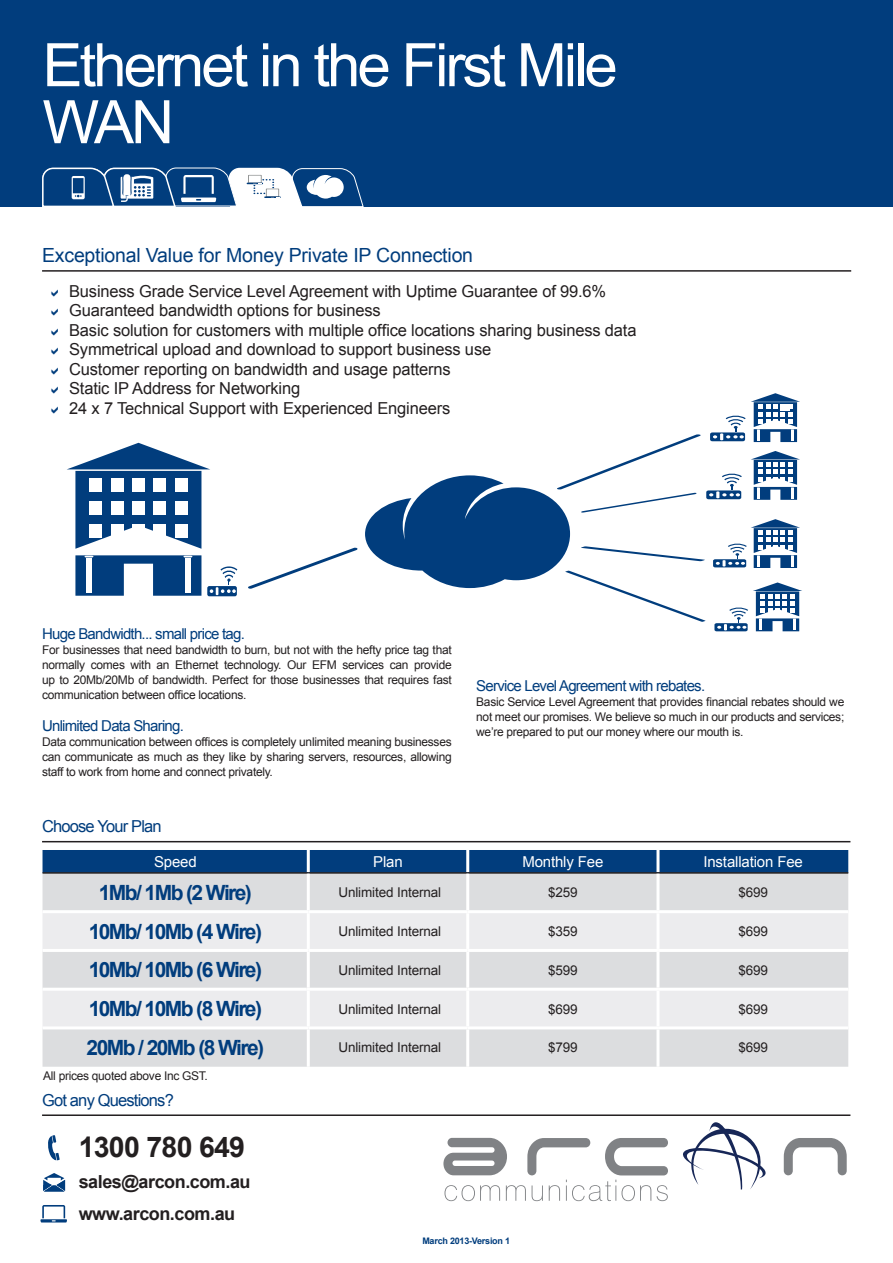
<style>
.page{position:relative;width:893px;height:1263px;background:#fff}
.page>*{position:absolute;margin:0;border:0;box-sizing:border-box;transform-origin:0 0}
.t1{font:60px/57px "Arial";letter-spacing:-.05em;color:#fff}
.t2{font:700 28.5px "Arial";letter-spacing:-.025em;color:#231f20}
.t3{font:700 21px "Arial";letter-spacing:-.075em;color:#013d7d}
.t4{font:19.5px "Arial";letter-spacing:-.01em;color:#013d7d}
.t5{font:700 18px/32.1px "Arial";letter-spacing:-.025em;color:#231f20}
.t6{font:16.5px/19.5px "Arial";letter-spacing:-.01em;color:#231f20}
.t7{font:16.5px "Arial";letter-spacing:-.05em;color:#013d7d}
.t8{font:15px "Arial";letter-spacing:-.05em;color:#013d7d}
.t9{font:15px "Arial";letter-spacing:-.01em;color:#fff}
.t10{font:13.5px "Arial";letter-spacing:-.01em;color:#231f20}
.t11{font:12px/15px "Arial";letter-spacing:-.025em;color:#231f20;text-align:justify}
.t12{font:700 9px "Arial";letter-spacing:-.025em;color:#013d7d}
</style>
<div class="page">
<div style="left:0;top:0;width:893px;height:207px;background:#013d7d"></div>
<hr style="left:42px;top:1114px;width:808px;height:2px;background:#231f20">
<svg style="left:48px;top:1135px;width:12px;height:25px"></svg>
<svg style="left:43px;top:1173px;width:22px;height:18px"></svg>
<hr style="left:40px;top:1219px;width:27px;height:3px;background:#013d7d">
<svg style="left:42px;top:1205px;width:23px;height:16px"></svg>
<svg style="left:784px;top:1138px;width:63px;height:37px"></svg>
<svg style="left:683px;top:1122px;width:83px;height:67px"></svg>
<svg style="left:443px;top:1138px;width:225px;height:63px"></svg>
<svg style="left:42px;top:167px;width:322px;height:40px"></svg>
<hr style="left:42px;top:270px;width:809px;height:2px;background:#231f20">
<hr style="left:42px;top:841px;width:808px;height:1px;background:#231f20">
<div style="left:43px;top:850px;width:805px;height:22px;background:#013d7d"></div>
<div style="left:43px;top:874px;width:805px;height:193px;background:#dcdddf"></div>
<svg style="left:43px;top:913px;width:805px;height:113px;background:#e6e7e9"></svg>
<hr style="left:307px;top:850px;width:3px;height:22px;background:#fff">
<hr style="left:466px;top:850px;width:3px;height:22px;background:#fff">
<hr style="left:656px;top:850px;width:3px;height:22px;background:#fff">
<hr style="left:43px;top:872px;width:265px;height:2px;background:#231f20">
<hr style="left:308px;top:872px;width:160px;height:2px;background:#231f20">
<hr style="left:468px;top:872px;width:190px;height:2px;background:#231f20">
<hr style="left:658px;top:872px;width:190px;height:2px;background:#231f20">
<hr style="left:43px;top:910px;width:265px;height:3px;background:#fff">
<hr style="left:43px;top:988px;width:264px;height:3px;background:#fff">
<hr style="left:43px;top:949px;width:265px;height:3px;background:#fff">
<hr style="left:43px;top:1026px;width:265px;height:3px;background:#fff">
<hr style="left:307px;top:874px;width:3px;height:36px;background:#fff">
<hr style="left:466px;top:874px;width:3px;height:36px;background:#fff">
<hr style="left:656px;top:874px;width:3px;height:36px;background:#fff">
<hr style="left:307px;top:913px;width:3px;height:36px;background:#fff">
<hr style="left:466px;top:913px;width:3px;height:36px;background:#fff">
<hr style="left:656px;top:913px;width:3px;height:36px;background:#fff">
<hr style="left:307px;top:952px;width:3px;height:36px;background:#fff">
<hr style="left:466px;top:952px;width:3px;height:36px;background:#fff">
<hr style="left:656px;top:952px;width:3px;height:36px;background:#fff">
<hr style="left:307px;top:991px;width:3px;height:35px;background:#fff">
<hr style="left:466px;top:991px;width:3px;height:35px;background:#fff">
<hr style="left:656px;top:991px;width:3px;height:35px;background:#fff">
<hr style="left:308px;top:910px;width:160px;height:3px;background:#fff">
<hr style="left:468px;top:910px;width:190px;height:3px;background:#fff">
<hr style="left:658px;top:910px;width:190px;height:3px;background:#fff">
<hr style="left:308px;top:949px;width:160px;height:3px;background:#fff">
<hr style="left:468px;top:949px;width:190px;height:3px;background:#fff">
<hr style="left:658px;top:949px;width:190px;height:3px;background:#fff">
<hr style="left:307px;top:988px;width:161px;height:3px;background:#fff">
<hr style="left:468px;top:988px;width:190px;height:3px;background:#fff">
<hr style="left:658px;top:988px;width:190px;height:3px;background:#fff">
<hr style="left:308px;top:1026px;width:160px;height:3px;background:#fff">
<hr style="left:468px;top:1026px;width:190px;height:3px;background:#fff">
<hr style="left:658px;top:1026px;width:190px;height:3px;background:#fff">
<hr style="left:307px;top:1029px;width:3px;height:38px;background:#fff">
<hr style="left:466px;top:1029px;width:3px;height:38px;background:#fff">
<hr style="left:656px;top:1029px;width:3px;height:38px;background:#fff">
<svg style="left:248px;top:547px;width:110px;height:42px"></svg>
<svg style="left:67px;top:443px;width:170px;height:153px"></svg>
<svg style="left:365px;top:393px;width:437px;height:238px"></svg>
<h1 class="t1" style="left:43px;top:37px;width:577px">Ethernet in the First Mile<br>WAN</h1>
<h3 class="t4" style="left:42px;top:242px;width:433px">Exceptional Value for Money Private IP Connection</h3>
<p class="t6" style="left:69px;top:282px;width:569px">Business Grade Service Level Agreement with Uptime Guarantee of 99.6% Guaranteed bandwidth options for business<br>Basic solution for customers with multiple office locations sharing business data Symmetrical upload and download to support business use<br>Customer reporting on bandwidth and usage patterns<br>Static IP Address for Networking<br>24 x 7 Technical Support with Experienced Engineers</p>
<p class="t8" style="left:42px;top:624px;width:204px">Huge Bandwidth... small price tag.</p>
<p class="t11" style="left:42px;top:642px;width:411px">For businesses that need bandwidth to burn, but not with the hefty price tag that normally comes with an Ethernet technology. Our EFM services can provide up to 20Mb/20Mb of bandwidth. Perfect for those businesses that requires fast communication between office locations.</p>
<p class="t8" style="left:42px;top:715px;width:143px">Unlimited Data Sharing.</p>
<p class="t11" style="left:42px;top:734px;width:411px">Data communication between offices is completely unlimited meaning businesses can communicate as much as they like by sharing servers, resources, allowing staff to work from home and connect privately.</p>
<p class="t8" style="left:476px;top:676px;width:230px">Service Level Agreement with rebates.</p>
<p class="t11" style="left:476px;top:695px;width:370px">Basic Service Level Agreement that provides financial rebates should we not meet our promises. We believe so much in our products and services; we’re prepared to put our money where our mouth is.</p>
<h3 class="t7" style="left:42px;top:816px;width:121px">Choose Your Plan</h3>
<p class="t9" style="left:154px;top:852px;width:44px">Speed</p>
<p class="t9" style="left:373px;top:852px;width:31px">Plan</p>
<p class="t9" style="left:522px;top:852px;width:83px">Monthly Fee</p>
<p class="t9" style="left:703px;top:852px;width:101px">Installation Fee</p>
<h3 class="t3" style="left:99px;top:878px;width:155px">1Mb/ 1Mb (2 Wire)</h3>
<p class="t10" style="left:338px;top:884px;width:104px">Unlimited Internal</p>
<p class="t10" style="left:548px;top:884px;width:31px">$259</p>
<p class="t10" style="left:738px;top:884px;width:31px">$699</p>
<h3 class="t3" style="left:89px;top:917px;width:175px">10Mb/ 10Mb (4 Wire)</h3>
<p class="t10" style="left:338px;top:922px;width:104px">Unlimited Internal</p>
<p class="t10" style="left:548px;top:922px;width:31px">$359</p>
<p class="t10" style="left:738px;top:922px;width:31px">$699</p>
<h3 class="t3" style="left:89px;top:956px;width:175px">10Mb/ 10Mb (6 Wire)</h3>
<p class="t10" style="left:338px;top:961px;width:104px">Unlimited Internal</p>
<p class="t10" style="left:548px;top:961px;width:31px">$599</p>
<p class="t10" style="left:738px;top:961px;width:31px">$699</p>
<h3 class="t3" style="left:89px;top:995px;width:175px">10Mb/ 10Mb (8 Wire)</h3>
<p class="t10" style="left:338px;top:1000px;width:104px">Unlimited Internal</p>
<p class="t10" style="left:548px;top:1000px;width:31px">$699</p>
<p class="t10" style="left:738px;top:1000px;width:31px">$699</p>
<h3 class="t3" style="left:87px;top:1033px;width:179px">20Mb / 20Mb (8 Wire)</h3>
<p class="t10" style="left:338px;top:1039px;width:104px">Unlimited Internal</p>
<p class="t10" style="left:548px;top:1039px;width:31px">$799</p>
<p class="t10" style="left:738px;top:1039px;width:31px">$699</p>
<p class="t11" style="left:43px;top:1069px;width:166px">All prices quoted above Inc GST.</p>
<h3 class="t7" style="left:42px;top:1089px;width:133px">Got any Questions?</h3>
<h2 class="t2" style="left:79px;top:1128px;width:168px">1300 780 649</h2>
<h3 class="t5" style="left:79px;top:1166px;width:173px">sales@arcon.com.au www.arcon.com.au</h3>
<p class="t12" style="left:422px;top:1234px;width:89px">March 2013-Version 1</p>
</div>
